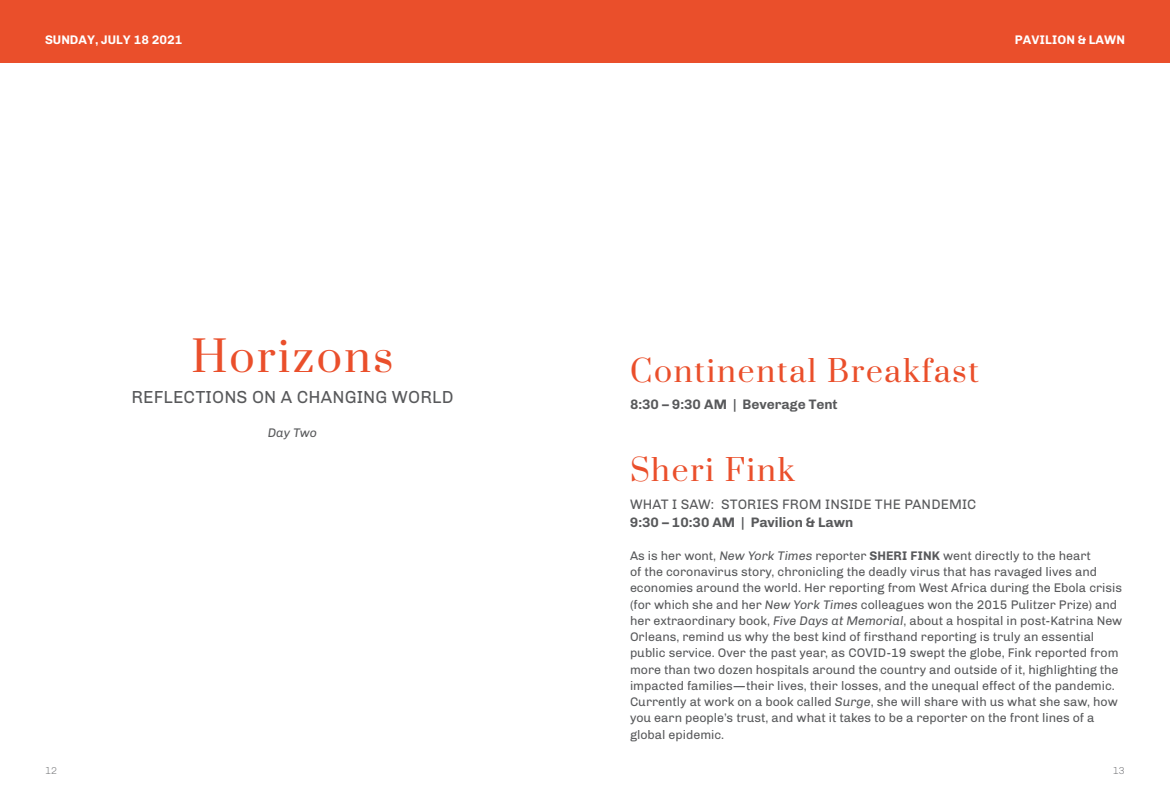
<style>
.page{position:relative;width:1170px;height:810px;background:#fff}
.page>*{position:absolute;margin:0;border:0;box-sizing:border-box;transform-origin:0 0}
.t1{font:42px "Prata";letter-spacing:.06em;color:#ea4f2b}
.t2{font:30px "Prata";letter-spacing:.06em;color:#ea4f2b}
.t3{font:17.5px "Chivo";letter-spacing:.01em;color:#58595b}
.t4{font:700 13.75px "Chivo";color:#58595b}
.t5{font:13.75px "Chivo";letter-spacing:.01em;color:#58595b}
.t6{font:12.5px/16.2px "Chivo";color:#58595b}
.t7{font:700 12.5px "Chivo";color:#fff}
.t8{font:italic 12.5px "Chivo";letter-spacing:-.005em;color:#58595b}
.t9{font:300 10px "Chivo";color:#6d6e71}
.s1{font-style:italic}
.s2{font-weight:700}
</style>
<div class="page">
<div style="left:0;top:0;width:1170px;height:63px;background:#ea4f2b"></div>
<p class="t7" style="left:45px;top:33px;width:139px">SUNDAY, JULY 18 2021</p>
<p class="t7" style="left:1015px;top:33px;width:112px">PAVILION &amp; LAWN</p>
<h1 class="t1" style="left:192px;top:330px;width:203px">Horizons</h1>
<h3 class="t3" style="left:131px;top:387px;width:324px">REFLECTIONS ON A CHANGING WORLD</h3>
<p class="t8" style="left:268px;top:425px;width:51px">Day Two</p>
<h2 class="t2" style="left:630px;top:352px;width:350px">Continental Breakfast</h2>
<p class="t4" style="left:630px;top:396px;width:209px">8:30 – 9:30 AM | Beverage Tent</p>
<h2 class="t2" style="left:630px;top:451px;width:166px">Sheri Fink</h2>
<p class="t5" style="left:630px;top:496px;width:348px">WHAT I SAW: STORIES FROM INSIDE THE PANDEMIC</p>
<p class="t4" style="left:630px;top:515px;width:225px">9:30 – 10:30 AM | Pavilion &amp; Lawn</p>
<p class="t6" style="left:630px;top:548px;width:494px">As is her wont, <span class="s1">New York Times</span> reporter <span class="s2">SHERI FINK</span> went directly to the heart<br>of the coronavirus story, chronicling the deadly virus that has ravaged lives and economies around the world. Her reporting from West Africa during the Ebola crisis (for which she and her <span class="s1">New York Times</span> colleagues won the 2015 Pulitzer Prize) and her extraordinary book, <span class="s1">Five Days at Memorial</span>, about a hospital in post-Katrina New Orleans, remind us why the best kind of firsthand reporting is truly an essential public service. Over the past year, as COVID-19 swept the globe, Fink reported from more than two dozen hospitals around the country and outside of it, highlighting the impacted families—their lives, their losses, and the unequal effect of the pandemic.<br>Currently at work on a book called <span class="s1">Surge</span>, she will share with us what she saw, how you earn people’s trust, and what it takes to be a reporter on the front lines of a global epidemic.</p>
<p class="t9" style="left:45px;top:765px;width:14px">12</p>
<p class="t9" style="left:1113px;top:765px;width:14px">13</p>
</div>
